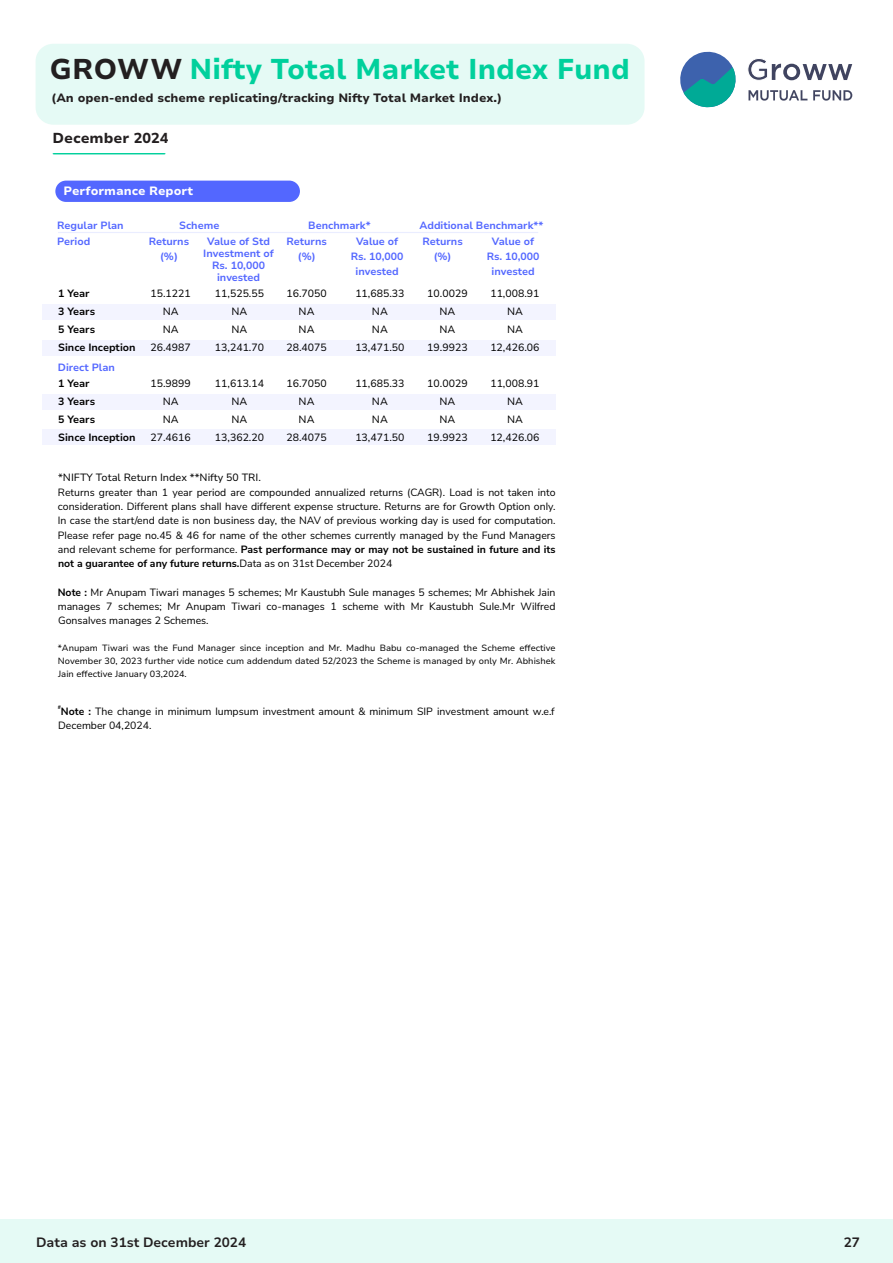
<style>
.page{position:relative;width:893px;height:1263px;background:#fff}
.page>*{position:absolute;margin:0;border:0;box-sizing:border-box;transform-origin:0 0}
.t1{font:800 28.5px "Nunito Sans 7 pt";color:#00d09c}
.t2{font:800 14.4px "Nunito Sans 7 pt";color:#231f20}
.t3{font:700 13.5px "Nunito Sans 10 pt";color:#231f20}
.t4{font:800 12px "Nunito Sans 7 pt";color:#231f20}
.t5{font:800 12px "Nunito Sans 7 pt";color:#fff}
.t6{font:10.5px/14.2px "Nunito Sans";color:#000;text-align:justify}
.t7{font:10.5px "Nunito Sans 10 pt";color:#000}
.t8{font:700 10.5px/15px "Nunito Sans 10 pt";color:#5367ff;text-align:center}
.t9{font:700 10.5px/18px "Nunito Sans 10 pt";color:#000}
.t10{font:9px/12.9px "Nunito Sans 10 pt";color:#000;text-align:justify}
.t11{font:700 5.25px "Nunito Sans";color:#000}
.s1{color:#231f20}
.s2{font-weight:700}
</style>
<div class="page">
<div style="left:36px;top:44px;width:608px;height:81px;background:#e5faf5;border-radius:18px"></div>
<svg style="left:53px;top:153px;width:113px;height:1px"></svg>
<div style="left:0;top:1219px;width:893px;height:44px;background:#e5faf5"></div>
<svg style="left:748px;top:58px;width:104px;height:23px"></svg>
<svg style="left:749px;top:90px;width:58px;height:11px"></svg>
<svg style="left:813px;top:90px;width:39px;height:11px"></svg>
<svg style="left:680px;top:51px;width:56px;height:57px"></svg>
<div style="left:43px;top:340px;width:513px;height:16px;background:#f3f4ff"></div>
<div style="left:43px;top:429px;width:513px;height:16px;background:#f3f4ff"></div>
<div style="left:43px;top:304px;width:513px;height:16px;background:#f3f4ff"></div>
<div style="left:43px;top:394px;width:513px;height:15px;background:#f3f4ff"></div>
<div style="left:55px;top:181px;width:245px;height:21px;background:#5367ff;border-radius:11px"></div>
<hr style="left:58px;top:232px;width:480px;height:1px;background:#eaedff">
<h1 class="t1" style="left:50px;top:51px;width:582px"><span class="s1">GROWW</span> Nifty Total Market Index Fund</h1>
<p class="t4" style="left:52px;top:90px;width:452px">(An open-ended scheme replicating/tracking Nifty Total Market Index.)</p>
<h2 class="t2" style="left:52px;top:128px;width:117px">December 2024</h2>
<p class="t5" style="left:64px;top:183px;width:131px">Performance Report</p>
<p class="t8" style="left:57px;top:218px;width:68px">Regular Plan</p>
<p class="t8" style="left:179px;top:218px;width:42px">Scheme</p>
<p class="t8" style="left:308px;top:218px;width:64px">Benchmark*</p>
<p class="t8" style="left:419px;top:218px;width:125px">Additional Benchmark**</p>
<p class="t8" style="left:57px;top:234px;width:35px">Period</p>
<p class="t9" style="left:58px;top:285px;width:79px">1 Year<br>3 Years<br>5 Years<br>Since Inception</p>
<p class="t9" style="left:58px;top:374px;width:79px">1 Year<br>3 Years<br>5 Years<br>Since Inception</p>
<p class="t8" style="left:58px;top:360px;width:59px">Direct Plan</p>
<p class="t8" style="left:149px;top:234px;width:42px">Returns (%)</p>
<p class="t8" style="left:287px;top:234px;width:42px">Returns (%)</p>
<p class="t8" style="left:351px;top:234px;width:54px">Value of<br>Rs. 10,000 invested</p>
<p class="t8" style="left:422px;top:234px;width:42px">Returns (%)</p>
<p class="t8" style="left:487px;top:234px;width:54px">Value of<br>Rs. 10,000 invested</p>
<p class="t8" style="left:203px;top:235px;width:72px;line-height:12px">Value of Std<br>Investment of<br>Rs. 10,000 invested</p>
<p class="t7" style="left:150px;top:287px;width:42px">15.1221</p>
<p class="t7" style="left:215px;top:287px;width:51px">11,525.55</p>
<p class="t7" style="left:286px;top:287px;width:42px">16.7050</p>
<p class="t7" style="left:355px;top:287px;width:51px">11,685.33</p>
<p class="t7" style="left:427px;top:287px;width:42px">10.0029</p>
<p class="t7" style="left:490px;top:287px;width:51px">11,008.91</p>
<p class="t7" style="left:163px;top:305px;width:17px">NA</p>
<p class="t7" style="left:232px;top:305px;width:17px">NA</p>
<p class="t7" style="left:299px;top:305px;width:17px">NA</p>
<p class="t7" style="left:372px;top:305px;width:17px">NA</p>
<p class="t7" style="left:439px;top:305px;width:17px">NA</p>
<p class="t7" style="left:507px;top:305px;width:17px">NA</p>
<p class="t7" style="left:163px;top:323px;width:17px">NA</p>
<p class="t7" style="left:232px;top:323px;width:17px">NA</p>
<p class="t7" style="left:299px;top:323px;width:17px">NA</p>
<p class="t7" style="left:372px;top:323px;width:17px">NA</p>
<p class="t7" style="left:439px;top:323px;width:17px">NA</p>
<p class="t7" style="left:507px;top:323px;width:17px">NA</p>
<p class="t7" style="left:150px;top:341px;width:42px">26.4987</p>
<p class="t7" style="left:215px;top:341px;width:51px">13,241.70</p>
<p class="t7" style="left:286px;top:341px;width:42px">28.4075</p>
<p class="t7" style="left:355px;top:341px;width:51px">13,471.50</p>
<p class="t7" style="left:427px;top:341px;width:42px">19.9923</p>
<p class="t7" style="left:490px;top:341px;width:51px">12,426.06</p>
<p class="t7" style="left:150px;top:376px;width:42px">15.9899</p>
<p class="t7" style="left:215px;top:376px;width:51px">11,613.14</p>
<p class="t7" style="left:286px;top:376px;width:42px">16.7050</p>
<p class="t7" style="left:355px;top:376px;width:51px">11,685.33</p>
<p class="t7" style="left:427px;top:376px;width:42px">10.0029</p>
<p class="t7" style="left:490px;top:376px;width:51px">11,008.91</p>
<p class="t7" style="left:163px;top:394px;width:17px">NA</p>
<p class="t7" style="left:232px;top:394px;width:17px">NA</p>
<p class="t7" style="left:299px;top:394px;width:17px">NA</p>
<p class="t7" style="left:372px;top:394px;width:17px">NA</p>
<p class="t7" style="left:439px;top:394px;width:17px">NA</p>
<p class="t7" style="left:507px;top:394px;width:17px">NA</p>
<p class="t7" style="left:163px;top:412px;width:17px">NA</p>
<p class="t7" style="left:232px;top:412px;width:17px">NA</p>
<p class="t7" style="left:299px;top:412px;width:17px">NA</p>
<p class="t7" style="left:372px;top:412px;width:17px">NA</p>
<p class="t7" style="left:439px;top:412px;width:17px">NA</p>
<p class="t7" style="left:507px;top:412px;width:17px">NA</p>
<p class="t7" style="left:150px;top:430px;width:42px">27.4616</p>
<p class="t7" style="left:215px;top:430px;width:51px">13,362.20</p>
<p class="t7" style="left:286px;top:430px;width:42px">28.4075</p>
<p class="t7" style="left:355px;top:430px;width:51px">13,471.50</p>
<p class="t7" style="left:427px;top:430px;width:42px">19.9923</p>
<p class="t7" style="left:490px;top:430px;width:51px">12,426.06</p>
<p class="t7" style="left:58px;top:470px;width:204px">*NIFTY Total Return Index **Nifty 50 TRI.</p>
<p class="t6" style="left:58px;top:485px;width:499px">Returns greater than 1 year period are compounded annualized returns (CAGR). Load is not taken into consideration. Different plans shall have different expense structure. Returns are for Growth Option only.<br>In case the start/end date is non business day, the NAV of previous working day is used for computation.<br>Please refer page no.45 &amp; 46 for name of the other schemes currently managed by the Fund Managers and relevant scheme for performance. <span class="s2">Past performance may or may not be sustained in future and its not a guarantee of any future returns.</span>Data as on 31st December 2024</p>
<p class="t6" style="left:58px;top:585px;width:499px"><span class="s2">Note :</span> Mr Anupam Tiwari manages 5 schemes; Mr Kaustubh Sule manages 5 schemes; Mr Abhishek Jain manages 7 schemes; Mr Anupam Tiwari co-manages 1 scheme with Mr Kaustubh Sule.Mr Wilfred Gonsalves manages 2 Schemes.</p>
<p class="t10" style="left:58px;top:642px;width:499px">*Anupam Tiwari was the Fund Manager since inception and Mr. Madhu Babu co-managed the Scheme effective November 30, 2023 further vide notice cum addendum dated 52/2023 the Scheme is managed by only Mr. Abhishek Jain effective January 03,2024.</p>
<p class="t11" style="left:58px;top:704px;width:5px">#</p>
<p class="t6" style="left:58px;top:704px;width:498px"><span class="s2">Note :</span> The change in minimum lumpsum investment amount &amp; minimum SIP investment amount w.e.f<br>December 04,2024.</p>
<p class="t3" style="left:36px;top:1233px;width:212px">Data as on 31st December 2024</p>
<p class="t3" style="left:844px;top:1233px;width:18px">27</p>
</div>
